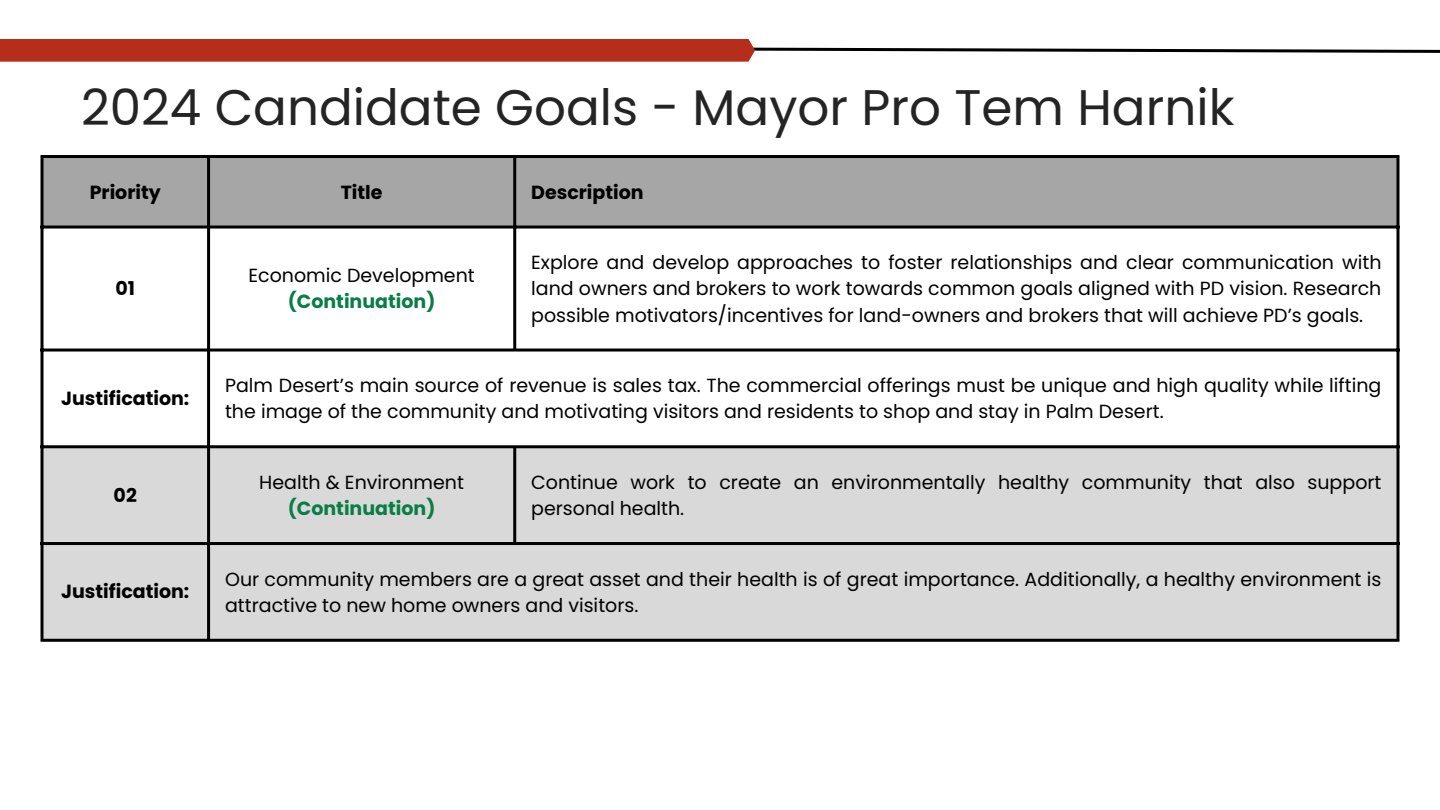
<style>
.page{position:relative;width:1440px;height:810px;background:#fff}
.page>*{position:absolute;margin:0;border:0;box-sizing:border-box;transform-origin:0 0}
.t1{font:50px "Poppins";color:#242424}
.t2{font:19px/26.2px "Poppins";color:#000}
.t3{font:700 19px "Poppins";color:#000}
.t4{font:700 19px "Poppins";color:#097d45}
.s1{font-weight:700;color:#097d45}
</style>
<div class="page">
<svg style="left:0;top:39px;width:1440px;height:23px"></svg>
<div style="left:44px;top:158px;width:1352px;height:68px;background:#a6a6a6"></div>
<div style="left:44px;top:448px;width:1352px;height:191px;background:#d9d9d9"></div>
<svg style="left:40px;top:158px;width:4px;height:481px;fill:#010101"></svg>
<hr style="left:207px;top:158px;width:3px;height:481px;background:#000">
<hr style="left:513px;top:158px;width:3px;height:191px;background:#000">
<hr style="left:513px;top:448px;width:3px;height:94px;background:#000">
<svg style="left:1396px;top:158px;width:4px;height:481px;fill:#010101"></svg>
<hr style="left:40px;top:155px;width:1360px;height:3px;background:#000">
<hr style="left:40px;top:226px;width:1360px;height:3px;background:#000">
<hr style="left:40px;top:349px;width:1360px;height:3px;background:#000">
<hr style="left:40px;top:445px;width:1360px;height:3px;background:#000">
<hr style="left:40px;top:542px;width:1360px;height:3px;background:#000">
<hr style="left:40px;top:639px;width:1360px;height:3px;background:#000">
<p class="t1" style="left:81px;top:72px;width:1155px">2024 Candidate Goals - Mayor Pro Tem Harnik</p>
<h1 class="t3" style="left:90px;top:179px;width:73px">Priority</h1>
<p class="t3" style="left:341px;top:179px;width:43px">Title</p>
<p class="t3" style="left:531px;top:179px;width:114px">Description</p>
<p class="t3" style="left:116px;top:275px;width:21px">01</p>
<p class="t3" style="left:61px;top:385px;width:130px">Justification:</p>
<p class="t3" style="left:114px;top:482px;width:25px">02</p>
<p class="t3" style="left:61px;top:578px;width:130px">Justification:</p>
<p class="t2" style="left:248px;top:262px;width:228px">Economic Development</p>
<p class="t4" style="left:288px;top:288px;width:149px">(Continuation)</p>
<p class="t2" style="left:531px;top:249px;width:852px;text-align:justify">Explore and develop approaches to foster relationships and clear communication with land owners and brokers to work towards common goals aligned with PD vision. Research possible motivators/incentives for land-owners and brokers that will achieve PD’s goals.</p>
<p class="t2" style="left:225px;top:372px;width:1158px">Palm Desert’s main source of revenue is sales tax. The commercial offerings must be unique and high quality while lifting the image of the community and motivating visitors and residents to shop and stay in Palm Desert.</p>
<p class="t2" style="left:259px;top:469px;width:206px;text-align:center">Health &amp; Environment <span class="s1">(Continuation)</span></p>
<p class="t2" style="left:531px;top:469px;width:852px">Continue work to create an environmentally healthy community that also support personal health.</p>
<p class="t2" style="left:225px;top:566px;width:1158px">Our community members are a great asset and their health is of great importance. Additionally, a healthy environment is attractive to new home owners and visitors.</p>
</div>
